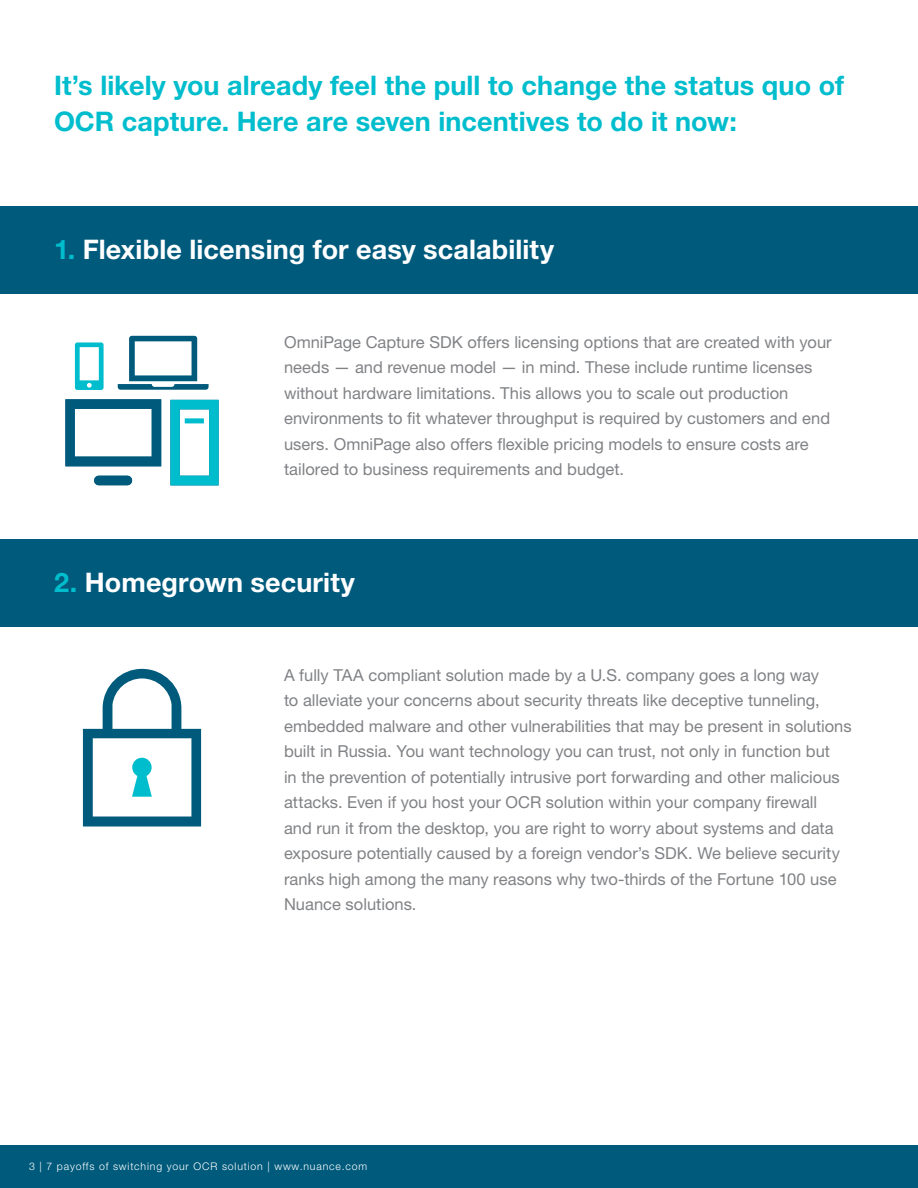
<style>
.page{position:relative;width:918px;height:1188px;background:#fff}
.page>*{position:absolute;margin:0;border:0;box-sizing:border-box;transform-origin:0 0}
.t1{font:700 27px/36px "Helvetica Neue LT Std";letter-spacing:.005em;color:#00bdcd}
.t2{font:700 27px "Helvetica Neue LT Std";letter-spacing:.005em;color:#fff}
.t3{font:16.5px/25.5px "Helvetica Neue LT Std";color:#808285}
.t4{font:300 10.5px "Helvetica Neue LT Std";letter-spacing:.08em;color:#fff}
.s1{color:#00bdcd}
</style>
<div class="page">
<div style="left:0;top:1145px;width:918px;height:43px;background:#005a7c"></div>
<div style="left:0;top:206px;width:918px;height:87px;background:#005a7c"></div>
<div style="left:0;top:539px;width:918px;height:87px;background:#005a7c"></div>
<svg style="left:65px;top:399px;width:96px;height:67px"></svg>
<svg style="left:94px;top:476px;width:38px;height:9px"></svg>
<svg style="left:170px;top:400px;width:49px;height:85px"></svg>
<div style="left:185px;top:418px;width:19px;height:5px;background:#00bdcd"></div>
<svg style="left:75px;top:342px;width:29px;height:48px"></svg>
<svg style="left:118px;top:336px;width:91px;height:54px"></svg>
<svg style="left:83px;top:669px;width:118px;height:158px"></svg>
<h1 class="t1" style="left:54px;top:66px;width:792px">It’s likely you already feel the pull to change the status quo of<br>OCR capture. Here are seven incentives to do it now:</h1>
<h1 class="t2" style="left:54px;top:233px;width:502px"><span class="s1">1.</span> Flexible licensing for easy scalability</h1>
<p class="t3" style="left:284px;top:329px;width:549px">OmniPage Capture SDK offers licensing options that are created with your needs — and revenue model — in mind. These include runtime licenses without hardware limitations. This allows you to scale out production environments to fit whatever throughput is required by customers and end users. OmniPage also offers flexible pricing models to ensure costs are tailored to business requirements and budget.</p>
<h1 class="t2" style="left:54px;top:566px;width:302px"><span class="s1">2.</span> Homegrown security</h1>
<p class="t3" style="left:284px;top:662px;width:569px">A fully TAA compliant solution made by a U.S. company goes a long way<br>to alleviate your concerns about security threats like deceptive tunneling, embedded malware and other vulnerabilities that may be present in solutions built in Russia. You want technology you can trust, not only in function but<br>in the prevention of potentially intrusive port forwarding and other malicious attacks. Even if you host your OCR solution within your company firewall<br>and run it from the desktop, you are right to worry about systems and data exposure potentially caused by a foreign vendor’s SDK. We believe security ranks high among the many reasons why two-thirds of the Fortune 100 use Nuance solutions.</p>
<p class="t4" style="left:29px;top:1159px;width:340px">3 | 7 payoffs of switching your OCR solution | www.nuance.com</p>
</div>
